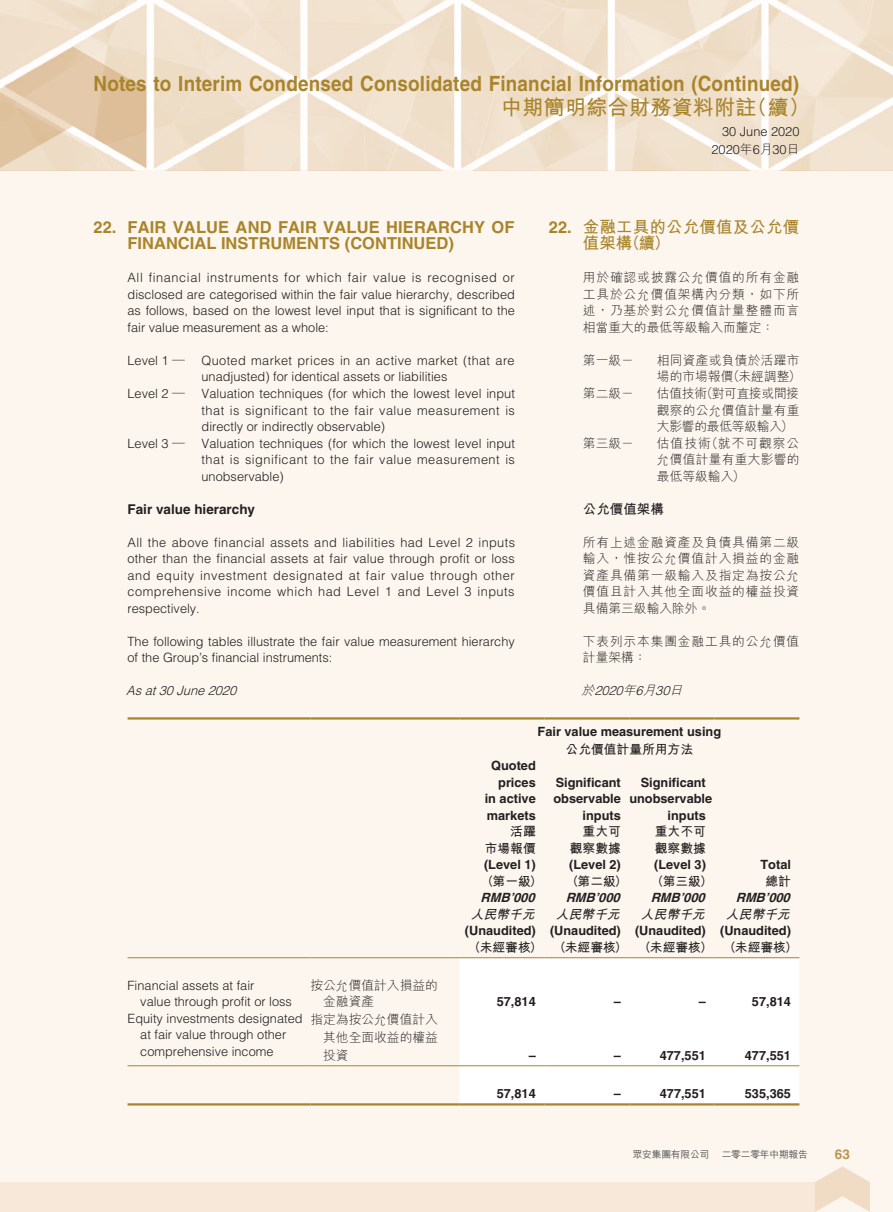
<style>
.page{position:relative;width:893px;height:1212px;background:#fff}
.page>*{position:absolute;margin:0;border:0;box-sizing:border-box;transform-origin:0 0}
.t1{font:700 21px "Helvetica LT Std";letter-spacing:.01em;color:#a9842a;scale:.9 1}
.t2{font:700 21px "M Hei HK";letter-spacing:.015em;color:#a9842a}
.t3{font:700 16.5px/16.5px "Helvetica LT Std";color:#a9842a}
.t4{font:700 16.5px/16.5px "M Hei HK";letter-spacing:.01em;color:#a9842a}
.t5{font:700 13.5px "Helvetica LT Std";color:#231f20}
.t6{font:700 13.5px "M Hei HK";color:#231f20}
.t7{font:700 13.5px "Helvetica LT Std";color:#bd9b55}
.t8{font:300 12.75px/16.5px "Helvetica LT Std";color:#231f20;text-align:justify}
.t9{font:300 12.75px/16.5px "M Hei HK";letter-spacing:.02em;color:#231f20;text-align:justify}
.t10{font:700 12.75px/16.5px "Helvetica LT Std";color:#231f20;text-align:center}
.t11{font:700 12.75px/16.5px "M Hei HK";color:#231f20;text-align:right}
.t12{font:italic 700 12.75px "Helvetica LT Std";color:#231f20}
.t13{font:italic 300 12.75px "Helvetica LT Std";color:#231f20}
.t14{font:300 12.75px/16.5px "M Hei HK";letter-spacing:.065em;color:#231f20}
.t15{font:italic 700 12.75px "M Hei HK";color:#231f20}
.t16{font:300 12.75px/16.5px "M Hei HK";color:#231f20}
.t17{font:500 9.75px "M Hei HK";letter-spacing:-.02em;color:#57585a}
.s1{font-family:"M Hei HK"}
.s2{font-family:"Helvetica LT Std"}
</style>
<div class="page">
<img style="left:0;top:0;width:893px;height:170px">
<div style="left:0;top:170px;width:893px;height:1042px;background:#fcf6ef"></div>
<svg style="left:0;top:47px;width:146px;height:121px;background:#e6cfb2"></svg>
<div style="left:459px;top:958px;width:340px;height:145px;background:#fff"></div>
<hr style="left:128px;top:717px;width:182px;height:2px;background:#a9842a">
<hr style="left:310px;top:717px;width:149px;height:2px;background:#a9842a">
<hr style="left:459px;top:717px;width:85px;height:2px;background:#a9842a">
<hr style="left:544px;top:717px;width:85px;height:2px;background:#a9842a">
<hr style="left:629px;top:717px;width:85px;height:2px;background:#a9842a">
<hr style="left:714px;top:717px;width:85px;height:2px;background:#a9842a">
<hr style="left:128px;top:957px;width:182px;height:1px;background:#a9842a">
<hr style="left:310px;top:957px;width:149px;height:1px;background:#a9842a">
<hr style="left:459px;top:957px;width:85px;height:1px;background:#a9842a">
<hr style="left:544px;top:957px;width:85px;height:1px;background:#a9842a">
<hr style="left:629px;top:957px;width:85px;height:1px;background:#a9842a">
<hr style="left:714px;top:957px;width:85px;height:1px;background:#a9842a">
<hr style="left:128px;top:1065px;width:182px;height:1px;background:#a9842a">
<hr style="left:310px;top:1065px;width:149px;height:1px;background:#a9842a">
<hr style="left:459px;top:1065px;width:85px;height:1px;background:#a9842a">
<hr style="left:544px;top:1065px;width:85px;height:1px;background:#a9842a">
<hr style="left:629px;top:1065px;width:85px;height:1px;background:#a9842a">
<hr style="left:714px;top:1065px;width:85px;height:1px;background:#a9842a">
<hr style="left:128px;top:1103px;width:182px;height:2px;background:#a9842a">
<hr style="left:310px;top:1103px;width:149px;height:2px;background:#a9842a">
<hr style="left:459px;top:1103px;width:85px;height:2px;background:#a9842a">
<hr style="left:544px;top:1103px;width:85px;height:2px;background:#a9842a">
<hr style="left:629px;top:1103px;width:85px;height:2px;background:#a9842a">
<hr style="left:714px;top:1103px;width:85px;height:2px;background:#a9842a">
<h1 class="t1" style="left:94px;top:71px;width:786px">Notes to Interim Condensed Consolidated Financial Information (Continued)</h1>
<h1 class="t2" style="left:501px;top:92px;width:310px">中期簡明綜合財務資料附註（續）</h1>
<p class="t8" style="left:711px;top:122px;width:89px;line-height:18px;text-align:right">30 June 2020<br>2020<span class="s1">年</span>6<span class="s1">月</span>30<span class="s1">日</span></p>
<p class="t3" style="left:128px;top:219px;width:389px;text-indent:-34px">22. FAIR VALUE AND FAIR VALUE HIERARCHY OF<br>FINANCIAL INSTRUMENTS (CONTINUED)</p>
<p class="t8" style="left:128px;top:270px;width:389px">All financial instruments for which fair value is recognised or disclosed are categorised within the fair value hierarchy, described as follows, based on the lowest level input that is significant to the fair value measurement as a whole:</p>
<p class="t8" style="left:128px;top:352px;width:59px">Level 1 <span class="s1">—</span></p>
<p class="t8" style="left:202px;top:352px;width:315px">Quoted market prices in an active market (that are unadjusted) for identical assets or liabilities</p>
<p class="t8" style="left:128px;top:385px;width:59px">Level 2 <span class="s1">—</span></p>
<p class="t8" style="left:202px;top:385px;width:315px">Valuation techniques (for which the lowest level input that is significant to the fair value measurement is directly or indirectly observable)</p>
<p class="t8" style="left:128px;top:435px;width:59px">Level 3 <span class="s1">—</span></p>
<p class="t8" style="left:202px;top:435px;width:315px">Valuation techniques (for which the lowest level input that is significant to the fair value measurement is unobservable)</p>
<p class="t5" style="left:128px;top:500px;width:129px">Fair value hierarchy</p>
<p class="t8" style="left:128px;top:534px;width:389px">All the above financial assets and liabilities had Level 2 inputs other than the financial assets at fair value through profit or loss and equity investment designated at fair value through other comprehensive income which had Level 1 and Level 3 inputs respectively.</p>
<p class="t8" style="left:128px;top:633px;width:389px">The following tables illustrate the fair value measurement hierarchy of the Group’s financial instruments:</p>
<p class="t13" style="left:126px;top:682px;width:116px">Asat30June2020</p>
<p class="t4" style="left:583px;top:217px;width:218px;text-indent:-34px"><span class="s2">22.</span> 金融工具的公允價值及公允價值架構（續）</p>
<p class="t9" style="left:583px;top:269px;width:218px">用於確認或披露公允價值的所有金融工具於公允價值架構內分類，如下所述，乃基於對公允價值計量整體而言相當重大的最低等級輸入而釐定：</p>
<p class="t9" style="left:583px;top:352px;width:52px">第一級－</p>
<p class="t9" style="left:657px;top:352px;width:145px">相同資產或負債於活躍市場的市場報價（未經調整）</p>
<p class="t9" style="left:583px;top:385px;width:52px">第二級－</p>
<p class="t9" style="left:657px;top:385px;width:144px">估值技術（對可直接或間接觀察的公允價值計量有重大影響的最低等級輸入）</p>
<p class="t9" style="left:583px;top:434px;width:52px">第三級－</p>
<p class="t9" style="left:657px;top:434px;width:144px">估值技術（就不可觀察公允價值計量有重大影響的最低等級輸入）</p>
<p class="t6" style="left:583px;top:499px;width:82px">公允價值架構</p>
<p class="t9" style="left:583px;top:533px;width:218px">所有上述金融資產及負債具備第二級輸入，惟按公允價值計入損益的金融資產具備第一級輸入及指定為按公允價值且計入其他全面收益的權益投資具備第三級輸入除外。</p>
<p class="t14" style="left:583px;top:632px;width:218px">下表列示本集團金融工具的公允價值計量架構：</p>
<p class="t13" style="left:582px;top:682px;width:106px"><span class="s1">於</span>2020<span class="s1">年</span>6<span class="s1">月</span>30<span class="s1">日</span></p>
<p class="t10" style="left:538px;top:723px;width:185px">Fair value measurement using</p>
<p class="t11" style="left:566px;top:740px;width:129px">公允價值計量所用方法</p>
<p class="t10" style="left:491px;top:757px;width:46px">Quoted prices</p>
<p class="t10" style="left:556px;top:774px;width:67px">Significant</p>
<p class="t10" style="left:641px;top:774px;width:67px">Significant</p>
<p class="t8" style="left:140px;top:976px;width:153px;text-indent:-13px">Financial assets at fair<br>value through profit or loss</p>
<p class="t16" style="left:323px;top:976px;width:116px;text-indent:-13px">按公允價值計入損益的金融資產</p>
<p class="t8" style="left:140px;top:1009px;width:164px;text-align:left;text-indent:-13px">Equity investments designated at fair value through other comprehensive income</p>
<p class="t9" style="left:323px;top:1010px;width:116px;line-height:18px;text-indent:-13px">指定為按公允價值計入其他全面收益的權益投資</p>
<p class="t10" style="left:485px;top:790px;width:53px">in active</p>
<p class="t10" style="left:553px;top:790px;width:160px">observable unobservable</p>
<p class="t10" style="left:487px;top:807px;width:50px">markets</p>
<p class="t10" style="left:583px;top:807px;width:40px">inputs</p>
<p class="t10" style="left:668px;top:807px;width:40px">inputs</p>
<p class="t11" style="left:485px;top:822px;width:52px">活躍<br>市場報價</p>
<p class="t11" style="left:570px;top:822px;width:52px">重大可觀察數據</p>
<p class="t11" style="left:655px;top:822px;width:52px;text-align:left">重大不可觀察數據</p>
<p class="t10" style="left:484px;top:856px;width:53px">(Level 1)</p>
<p class="t10" style="left:569px;top:856px;width:53px">(Level 2)</p>
<p class="t10" style="left:654px;top:856px;width:53px">(Level 3)</p>
<p class="t10" style="left:760px;top:856px;width:32px">Total</p>
<p class="t11" style="left:481px;top:872px;width:63px">（第一級）</p>
<p class="t11" style="left:566px;top:872px;width:63px">（第二級）</p>
<p class="t11" style="left:651px;top:872px;width:63px">（第三級）</p>
<p class="t11" style="left:765px;top:872px;width:27px">總計</p>
<p class="t12" style="left:481px;top:890px;width:59px">RMB’000</p>
<p class="t12" style="left:566px;top:890px;width:59px">RMB’000</p>
<p class="t12" style="left:651px;top:890px;width:59px">RMB’000</p>
<p class="t12" style="left:736px;top:890px;width:59px">RMB’000</p>
<p class="t15" style="left:471px;top:905px;width:70px">人民幣千元</p>
<p class="t15" style="left:556px;top:905px;width:70px">人民幣千元</p>
<p class="t15" style="left:641px;top:905px;width:70px">人民幣千元</p>
<p class="t15" style="left:726px;top:905px;width:70px">人民幣千元</p>
<p class="t10" style="left:465px;top:922px;width:327px">(Unaudited) (Unaudited) (Unaudited) (Unaudited)</p>
<p class="t11" style="left:468px;top:938px;width:331px">（未經審核） （未經審核） （未經審核） （未經審核）</p>
<p class="t10" style="left:497px;top:993px;width:40px">57,814</p>
<p class="t10" style="left:614px;top:993px;width:9px">–</p>
<p class="t10" style="left:699px;top:993px;width:9px">–</p>
<p class="t10" style="left:752px;top:993px;width:40px">57,814</p>
<p class="t10" style="left:529px;top:1047px;width:9px">–</p>
<p class="t10" style="left:614px;top:1047px;width:9px">–</p>
<p class="t10" style="left:660px;top:1047px;width:48px">477,551</p>
<p class="t10" style="left:745px;top:1047px;width:48px">477,551</p>
<p class="t10" style="left:497px;top:1084px;width:40px">57,814</p>
<p class="t10" style="left:614px;top:1084px;width:9px">–</p>
<p class="t10" style="left:660px;top:1084px;width:48px">477,551</p>
<p class="t10" style="left:745px;top:1084px;width:48px">535,365</p>
<p class="t17" style="left:633px;top:1147px;width:78px">眾安集團有限公司</p>
<p class="t17" style="left:722px;top:1147px;width:88px">二零二零年中期報告</p>
<p class="t7" style="left:835px;top:1146px;width:17px">63</p>
</div>
